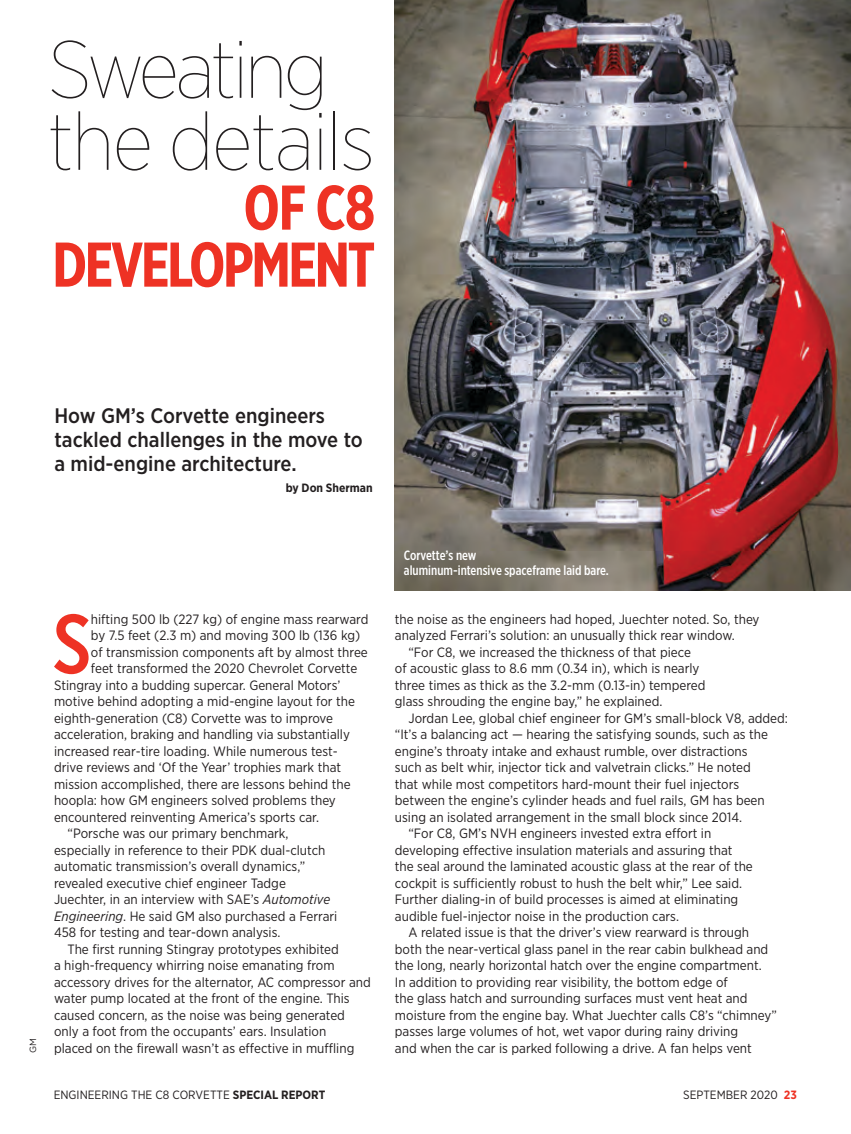
<style>
.page{position:relative;width:851px;height:1134px;background:#fff}
.page>*{position:absolute;margin:0;border:0;box-sizing:border-box;transform-origin:0 0}
.t1{font:500 84.15px "Gotham X Narrow";color:#ee3224}
.t2{font:100 81px/72px "Gotham Narrow";letter-spacing:-.02em;color:#231f20}
.t3{font:700 63px/57px "Gotham X Narrow";letter-spacing:-.04em;color:#ee3224;text-align:right}
.t4{font:500 21px/24px "Gotham Narrow";color:#231f20}
.t5{font:13.5px "Gotham Narrow";color:#231f20}
.t6{font:500 13.5px/15px "Gotham X Narrow";color:#fff}
.t7{font:12px "Gotham Narrow";color:#231f20}
.t8{font:700 12px "Gotham Narrow";color:#231f20}
.t9{font:9px "Gotham";color:#231f20}
.s1{font-style:italic}
.s2{font-weight:700}
.s3{font-weight:700;color:#ee3224}
</style>
<div class="page">
<img style="left:395px;top:0;width:455px;height:591px">
<h2 class="t2" style="left:48px;top:31px;width:328px">Sweating the details</h2>
<h3 class="t3" style="left:52px;top:179px;width:324px">OF C8<br>DEVELOPMENT</h3>
<h3 class="t4" style="left:54px;top:404px;width:310px">How GM’s Corvette engineers tackled challenges in the move to a mid-engine architecture.</h3>
<p class="t8" style="left:286px;top:480px;width:88px">by Don Sherman</p>
<p class="t9" style="left:27px;top:1053px;width:16px;rotate:-90deg">GM</p>
<h1 class="t1" style="left:53px;top:593px;width:39px">S</h1>
<p class="t5" style="left:91px;top:611px;width:279px">hifting 500 lb (227 kg) of engine mass rearward</p>
<p class="t5" style="left:91px;top:627px;width:271px">by 7.5 feet (2.3 m) and moving 300 lb (136 kg)</p>
<p class="t5" style="left:91px;top:644px;width:278px">of transmission components aft by almost three</p>
<p class="t5" style="left:91px;top:660px;width:268px">feet transformed the 2020 Chevrolet Corvette</p>
<p class="t5" style="left:54px;top:677px;width:288px">Stingray into a budding supercar. General Motors’</p>
<p class="t5" style="left:54px;top:693px;width:302px">motive behind adopting a mid-engine layout for the</p>
<p class="t5" style="left:54px;top:710px;width:280px">eighth-generation (C8) Corvette was to improve</p>
<p class="t5" style="left:54px;top:726px;width:297px">acceleration, braking and handling via substantially</p>
<p class="t5" style="left:54px;top:743px;width:285px">increased rear-tire loading. While numerous test-</p>
<p class="t5" style="left:54px;top:759px;width:288px">drive reviews and ‘Of the Year’ trophies mark that</p>
<p class="t5" style="left:54px;top:776px;width:298px">mission accomplished, there are lessons behind the</p>
<p class="t5" style="left:54px;top:792px;width:283px">hoopla: how GM engineers solved problems they</p>
<p class="t5" style="left:54px;top:809px;width:266px">encountered reinventing America’s sports car.</p>
<p class="t5" style="left:67px;top:825px;width:222px">“Porsche was our primary benchmark,</p>
<p class="t5" style="left:54px;top:842px;width:273px">especially in reference to their PDK dual-clutch</p>
<p class="t5" style="left:54px;top:858px;width:253px">automatic transmission’s overall dynamics,”</p>
<p class="t5" style="left:54px;top:875px;width:233px">revealed executive chief engineer Tadge</p>
<p class="t5" style="left:54px;top:891px;width:278px">Juechter, in an interview with SAE’s <span class="s1">Automotive</span></p>
<p class="t5" style="left:54px;top:908px;width:285px"><span class="s1">Engineering</span>. He said GM also purchased a Ferrari</p>
<p class="t5" style="left:54px;top:924px;width:228px">458 for testing and tear-down analysis.</p>
<p class="t5" style="left:67px;top:941px;width:273px">The first running Stingray prototypes exhibited</p>
<p class="t5" style="left:54px;top:957px;width:282px">a high-frequency whirring noise emanating from</p>
<p class="t5" style="left:54px;top:974px;width:318px">accessory drives for the alternator, AC compressor and</p>
<p class="t5" style="left:54px;top:990px;width:297px">water pump located at the front of the engine. This</p>
<p class="t5" style="left:54px;top:1007px;width:292px">caused concern, as the noise was being generated</p>
<p class="t5" style="left:54px;top:1023px;width:274px">only a foot from the occupants’ ears. Insulation</p>
<p class="t5" style="left:54px;top:1040px;width:302px">placed on the firewall wasn’t as effective in muffling</p>
<p class="t6" style="left:404px;top:547px;width:206px">Corvette’s new<br>aluminum-intensive spaceframe laid bare.</p>
<p class="t5" style="left:395px;top:611px;width:366px">the noise as the engineers had hoped, Juechter noted. So, they</p>
<p class="t5" style="left:395px;top:627px;width:341px">analyzed Ferrari’s solution: an unusually thick rear window.</p>
<p class="t5" style="left:408px;top:644px;width:284px">“For C8, we increased the thickness of that piece</p>
<p class="t5" style="left:395px;top:660px;width:306px">of acoustic glass to 8.6 mm (0.34 in), which is nearly</p>
<p class="t5" style="left:395px;top:677px;width:312px">three times as thick as the 3.2-mm (0.13-in) tempered</p>
<p class="t5" style="left:395px;top:693px;width:269px">glass shrouding the engine bay,” he explained.</p>
<p class="t5" style="left:408px;top:710px;width:381px">Jordan Lee, global chief engineer for GM’s small-block V8, added:</p>
<p class="t5" style="left:395px;top:726px;width:374px">“It’s a balancing act — hearing the satisfying sounds, such as the</p>
<p class="t5" style="left:395px;top:743px;width:354px">engine’s throaty intake and exhaust rumble, over distractions</p>
<p class="t5" style="left:395px;top:759px;width:357px">such as belt whir, injector tick and valvetrain clicks.” He noted</p>
<p class="t5" style="left:395px;top:776px;width:346px">that while most competitors hard-mount their fuel injectors</p>
<p class="t5" style="left:395px;top:792px;width:371px">between the engine’s cylinder heads and fuel rails, GM has been</p>
<p class="t5" style="left:395px;top:809px;width:349px">using an isolated arrangement in the small block since 2014.</p>
<p class="t5" style="left:408px;top:825px;width:304px">“For C8, GM’s NVH engineers invested extra effort in</p>
<p class="t5" style="left:395px;top:842px;width:339px">developing effective insulation materials and assuring that</p>
<p class="t5" style="left:395px;top:858px;width:359px">the seal around the laminated acoustic glass at the rear of the</p>
<p class="t5" style="left:395px;top:875px;width:348px">cockpit is sufficiently robust to hush the belt whir,” Lee said.</p>
<p class="t5" style="left:395px;top:891px;width:345px">Further dialing-in of build processes is aimed at eliminating</p>
<p class="t5" style="left:395px;top:908px;width:285px">audible fuel-injector noise in the production cars.</p>
<p class="t5" style="left:408px;top:924px;width:342px">A related issue is that the driver’s view rearward is through</p>
<p class="t5" style="left:395px;top:941px;width:375px">both the near-vertical glass panel in the rear cabin bulkhead and</p>
<p class="t5" style="left:395px;top:957px;width:368px">the long, nearly horizontal hatch over the engine compartment.</p>
<p class="t5" style="left:395px;top:974px;width:334px">In addition to providing rear visibility, the bottom edge of</p>
<p class="t5" style="left:395px;top:990px;width:354px">the glass hatch and surrounding surfaces must vent heat and</p>
<p class="t5" style="left:395px;top:1007px;width:383px">moisture from the engine bay. What Juechter calls C8’s “chimney”</p>
<p class="t5" style="left:395px;top:1023px;width:345px">passes large volumes of hot, wet vapor during rainy driving</p>
<p class="t5" style="left:395px;top:1040px;width:358px">and when the car is parked following a drive. A fan helps vent</p>
<p class="t7" style="left:54px;top:1087px;width:273px">ENGINEERING THE C8 CORVETTE <span class="s2">SPECIAL REPORT</span></p>
<p class="t7" style="left:683px;top:1087px;width:115px">SEPTEMBER 2020 <span class="s3">23</span></p>
</div>
